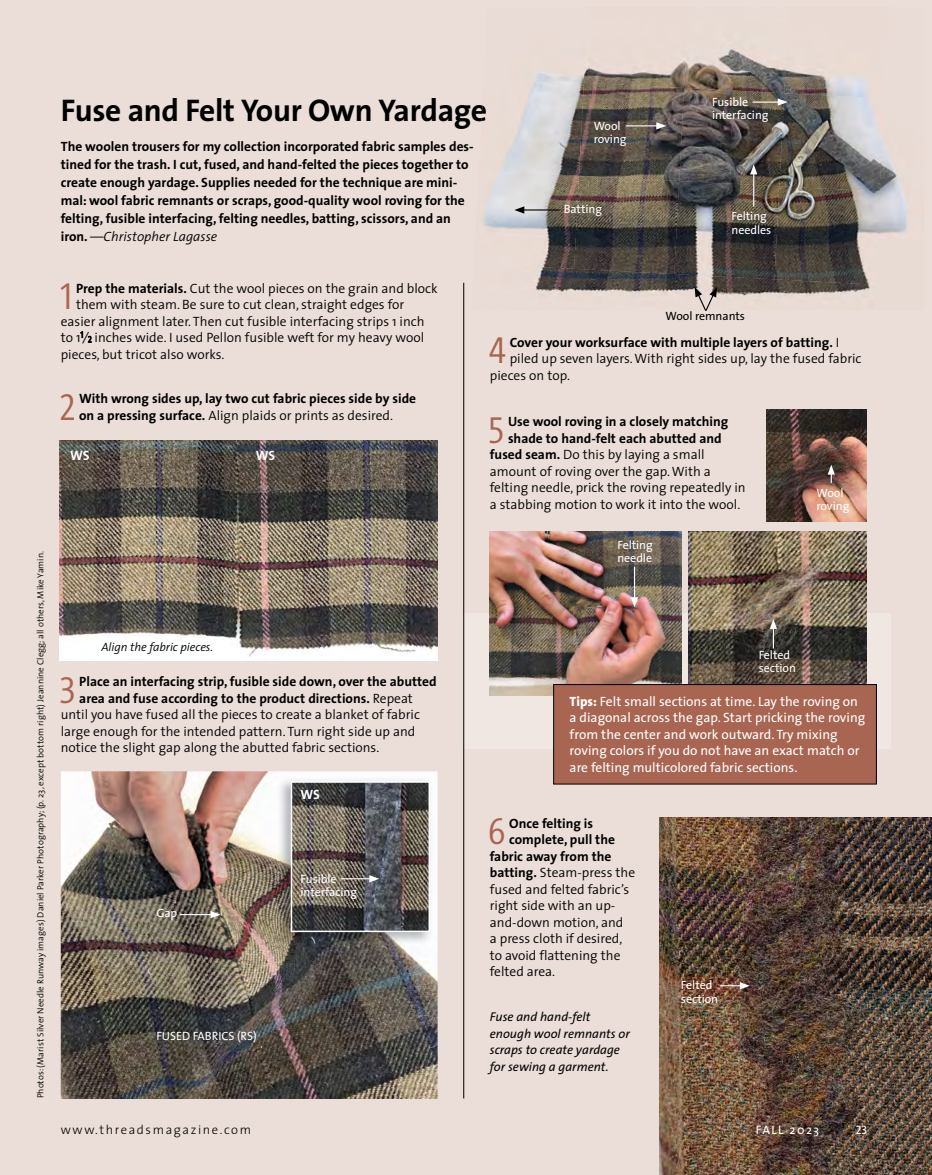
<style>
.page{position:relative;width:932px;height:1175px;background:#fff}
.page>*{position:absolute;margin:0;border:0;box-sizing:border-box;transform-origin:0 0}
.t1{font:300 37.95px "The Sans Cd OT";color:#a86552}
.t2{font:700 31.5px "The Sans OT";letter-spacing:-.01em;color:#000}
.t3{font:300 13.5px "The Sans OT";color:#000}
.t4{font:700 13.5px/18px "The Sans OT";color:#000}
.t5{font:13.5px/16.5px "The Sans OT";color:#fff}
.t6{font:700 13.5px "The Sans OT";color:#fff}
.t7{font:italic 12.75px/16.5px "The Sans OT";color:#000}
.t8{font:300 12.75px "The Sans OT";letter-spacing:.125em;color:#000}
.t9{font:12.3px "The Sans OT";letter-spacing:.125em;color:#fff}
.t10{font:12.3px "The Sans Cd OT";color:#fff}
.t11{font:12px/13.5px "The Sans OT";letter-spacing:-.005em;color:#fff}
.t12{font:italic 300 12px "The Sans OT";letter-spacing:-.005em;color:#000}
.t13{font:12px "The Sans OT";letter-spacing:-.005em;color:#000}
.t14{font:300 9px "The Sans OT";letter-spacing:.005em;color:#000}
.s1{font-weight:300;font-style:italic}
.s2{font-weight:700}
.s3{font-family:"The Sans Cd OT";font-size:8.7px}
.s4{font-weight:300}
.s5{font-weight:800}
</style>
<div class="page">
<div style="left:0;top:0;width:932px;height:1174px;background:#ebddd7"></div>
<div style="left:463px;top:614px;width:427px;height:135px;background:#f0e7e2"></div>
<img style="left:660px;top:817px;width:272px;height:357px">
<img style="left:535px;top:72px;width:48px;height:5px">
<img style="left:583px;top:61px;width:101px;height:22px">
<img style="left:684px;top:49px;width:100px;height:39px">
<img style="left:784px;top:65px;width:83px;height:28px">
<img style="left:879px;top:146px;width:29px;height:88px">
<img style="left:501px;top:77px;width:83px;height:93px">
<img style="left:579px;top:83px;width:105px;height:93px">
<img style="left:679px;top:88px;width:105px;height:93px">
<img style="left:779px;top:93px;width:105px;height:99px">
<img style="left:483px;top:170px;width:96px;height:93px">
<img style="left:574px;top:176px;width:105px;height:87px">
<img style="left:674px;top:181px;width:105px;height:95px">
<img style="left:774px;top:186px;width:105px;height:90px">
<img style="left:873px;top:238px;width:6px;height:38px">
<img style="left:536px;top:263px;width:188px;height:32px">
<img style="left:722px;top:276px;width:148px;height:20px">
<img style="left:481px;top:105px;width:5px;height:16px">
<img style="left:60px;top:441px;width:377px;height:219px">
<img style="left:61px;top:771px;width:376px;height:328px">
<img style="left:766px;top:409px;width:100px;height:112px">
<img style="left:689px;top:532px;width:177px;height:152px">
<img style="left:490px;top:532px;width:191px;height:163px">
<img style="left:277px;top:777px;width:156px;height:168px">
<img style="left:294px;top:784px;width:133px;height:145px">
<div style="left:291px;top:781px;width:139px;height:151px;border:2px solid #fff"></div>
<hr style="left:463px;top:283px;width:1px;height:815px;background:#000">
<div style="left:553px;top:684px;width:323px;height:100px;background:#a86552"></div>
<div style="left:553px;top:684px;width:323px;height:100px;border:1px solid #000"></div>
<svg style="left:752px;top:98px;width:35px;height:8px"></svg>
<hr style="left:625px;top:125px;width:33px;height:1px;background:#fff">
<svg style="left:656px;top:122px;width:10px;height:7px"></svg>
<hr style="left:522px;top:209px;width:37px;height:1px;background:#000">
<svg style="left:514px;top:206px;width:10px;height:8px"></svg>
<hr style="left:753px;top:172px;width:1px;height:35px;background:#fff">
<svg style="left:750px;top:164px;width:7px;height:10px"></svg>
<svg style="left:694px;top:287px;width:23px;height:24px"></svg>
<hr style="left:341px;top:878px;width:30px;height:1px;background:#fff">
<svg style="left:369px;top:875px;width:10px;height:7px"></svg>
<hr style="left:180px;top:914px;width:33px;height:1px;background:#fff">
<svg style="left:210px;top:911px;width:10px;height:7px"></svg>
<svg style="left:827px;top:464px;width:7px;height:19px"></svg>
<hr style="left:772px;top:626px;width:2px;height:22px;background:#fff">
<svg style="left:769px;top:619px;width:8px;height:10px"></svg>
<hr style="left:634px;top:566px;width:1px;height:33px;background:#fff">
<svg style="left:631px;top:597px;width:7px;height:10px"></svg>
<svg style="left:720px;top:982px;width:29px;height:7px"></svg>
<h2 class="t2" style="left:61px;top:84px;width:428px">Fuse and Felt Your Own Yardage</h2>
<p class="t4" style="left:61px;top:137px;width:414px">The woolen trousers for my collection incorporated fabric samples des&shy;tined for the trash. I cut, fused, and hand-felted the pieces together to create enough yardage. Supplies needed for the technique are mini&shy;mal: wool fabric remnants or scraps, good-quality wool roving for the felting, fusible interfacing, felting needles, batting, scissors, and an iron. <span class="s1">—Christopher Lagasse</span></p>
<p class="t11" style="left:593px;top:118px;width:34px">Wool roving</p>
<p class="t11" style="left:564px;top:202px;width:40px">Batting</p>
<p class="t11" style="left:712px;top:95px;width:58px">Fusible interfacing</p>
<p class="t11" style="left:731px;top:209px;width:41px">Felting needles</p>
<h1 class="t1" style="left:60px;top:278px;width:13px">1</h1>
<p class="t3" style="left:76px;top:277px;width:363px"><span class="s2">Prep the materials.</span> Cut the wool pieces on the grain and block</p>
<p class="t3" style="left:76px;top:293px;width:330px">them with steam. Be sure to cut clean, straight edges for</p>
<p class="t3" style="left:61px;top:310px;width:365px">easier alignment later. Then cut fusible interfacing strips 1 inch</p>
<p class="t3" style="left:61px;top:326px;width:365px">to 1<sup>1</sup>⁄<span class="s3">2</span> inches wide. I used Pellon fusible weft for my heavy wool</p>
<p class="t3" style="left:61px;top:343px;width:165px">pieces, but tricot also works.</p>
<h1 class="t1" style="left:60px;top:388px;width:17px">2</h1>
<p class="t4" style="left:79px;top:390px;width:338px;line-height:16.5px">With wrong sides up, lay two cut fabric pieces side by side on a pressing surface. <span class="s4">Align plaids or prints as desired.</span></p>
<p class="t6" style="left:70px;top:444px;width:21px">WS</p>
<p class="t6" style="left:256px;top:444px;width:21px">WS</p>
<p class="t14" style="left:33px;top:1098px;width:549px;rotate:-90deg">Photos: (Marist Silver Needle Runway images) Daniel Parker Photography; (p. 23, except bottom right) Jeannine Clegg; all others, Mike Yamin.</p>
<p class="t12" style="left:101px;top:636px;width:113px">Align the fabric pieces.</p>
<h1 class="t1" style="left:60px;top:671px;width:17px">3</h1>
<p class="t4" style="left:79px;top:672px;width:359px">Place an interfacing strip, fusible side down, over the abutted</p>
<p class="t4" style="left:79px;top:688px;width:335px">area and fuse according to the product directions. <span class="s4">Repeat</span></p>
<p class="t3" style="left:61px;top:703px;width:361px">until you have fused all the pieces to create a blanket of fabric</p>
<p class="t3" style="left:61px;top:719px;width:356px">large enough for the intended pattern. Turn right side up and</p>
<p class="t3" style="left:61px;top:736px;width:320px">notice the slight gap along the abutted fabric sections.</p>
<p class="t6" style="left:300px;top:783px;width:21px">WS</p>
<p class="t11" style="left:156px;top:906px;width:23px">Gap</p>
<p class="t11" style="left:156px;top:1029px;width:102px">FUSED FABRICS (RS)</p>
<p class="t8" style="left:61px;top:1119px;width:192px">www.threadsmagazine.com</p>
<p class="t11" style="left:300px;top:871px;width:58px">Fusible interfacing</p>
<p class="t13" style="left:665px;top:306px;width:81px">Wool remnants</p>
<h1 class="t1" style="left:489px;top:332px;width:18px">4</h1>
<p class="t4" style="left:510px;top:333px;width:331px">Cover your worksurface with multiple layers of batting. <span class="s4">I</span></p>
<p class="t3" style="left:510px;top:347px;width:353px">piled up seven layers. With right sides up, lay the fused fabric</p>
<p class="t3" style="left:490px;top:364px;width:82px">pieces on top.</p>
<h1 class="t1" style="left:488px;top:412px;width:17px">5</h1>
<p class="t4" style="left:508px;top:412px;width:222px">Use wool roving in a closely matching</p>
<p class="t4" style="left:508px;top:429px;width:215px">shade to hand-felt each abutted and</p>
<p class="t3" style="left:490px;top:443px;width:216px"><span class="s2">fused seam.</span> Do this by laying a small</p>
<p class="t3" style="left:490px;top:460px;width:222px">amount of roving over the gap. With a</p>
<p class="t3" style="left:490px;top:476px;width:257px">felting needle, prick the roving repeatedly in</p>
<p class="t3" style="left:490px;top:493px;width:252px">a stabbing motion to work it into the wool.</p>
<p class="t11" style="left:617px;top:537px;width:37px">Felting needle</p>
<p class="t11" style="left:816px;top:485px;width:34px">Wool roving</p>
<p class="t11" style="left:758px;top:647px;width:39px">Felted section</p>
<p class="t5" style="left:569px;top:692px;width:297px"><span class="s5">Tips:</span> Felt small sections at time. Lay the roving on a diagonal across the gap. Start pricking the roving from the center and work outward. Try mixing roving colors if you do not have an exact match or are felting multicolored fabric sections.</p>
<h1 class="t1" style="left:488px;top:813px;width:19px">6</h1>
<p class="t4" style="left:509px;top:813px;width:85px">Once felting is</p>
<p class="t4" style="left:509px;top:830px;width:107px">complete, pull the</p>
<p class="t4" style="left:490px;top:846px;width:123px">fabric away from the</p>
<p class="t3" style="left:490px;top:861px;width:147px"><span class="s2">batting.</span> Steam-press the</p>
<p class="t3" style="left:490px;top:878px;width:141px">fused and felted fabric’s</p>
<p class="t3" style="left:490px;top:894px;width:127px">right side with an up-</p>
<p class="t3" style="left:490px;top:911px;width:135px">and-down motion, and</p>
<p class="t3" style="left:490px;top:927px;width:134px">a press cloth if desired,</p>
<p class="t3" style="left:490px;top:944px;width:132px">to avoid flattening the</p>
<p class="t3" style="left:490px;top:960px;width:67px">felted area.</p>
<p class="t7" style="left:490px;top:1008px;width:141px">Fuse and hand-felt enough wool remnants or scraps to create yardage for sewing a garment.</p>
<p class="t11" style="left:681px;top:977px;width:39px">Felted section</p>
<p class="t9" style="left:755px;top:1120px;width:65px">FALL 2023</p>
<p class="t10" style="left:856px;top:1124px;width:12px">23</p>
</div>
